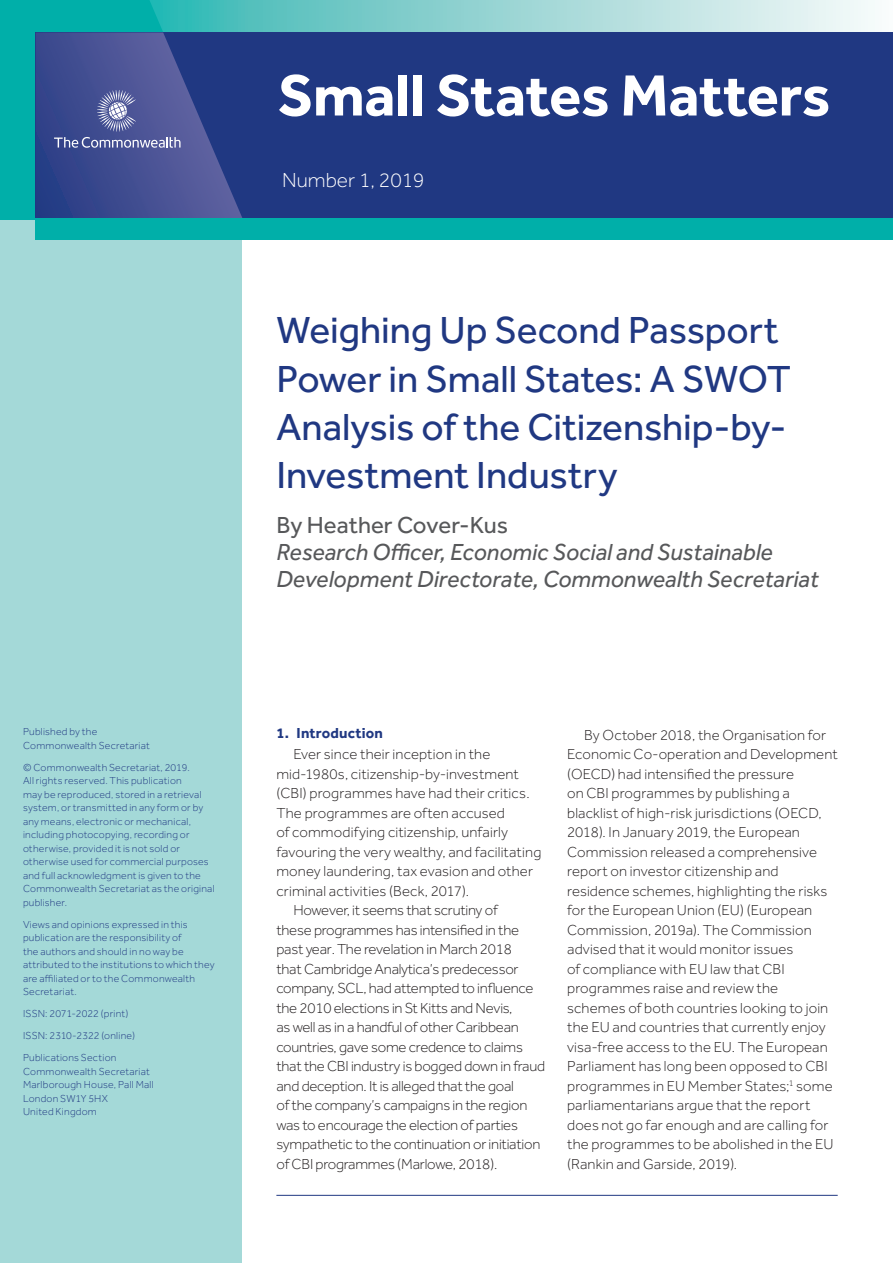
<style>
.page{position:relative;width:893px;height:1263px;background:#fff}
.page>*{position:absolute;margin:0;border:0;box-sizing:border-box;transform-origin:0 0}
.t1{font:700 60px "Effra";letter-spacing:-.01em;color:#fff}
.t2{font:39px/48px "Effra";letter-spacing:-.005em;color:#203882}
.t3{font:italic 24px/27px "Effra";color:#57585a}
.t4{font:24px "Effra";color:#57585a}
.t5{font:300 21px "Effra";color:#fff}
.t6{font:300 15px/19.5px "Effra";color:#231f20}
.t7{font:700 15px "Effra";letter-spacing:.01em;color:#203882}
.t8{font:300 10.5px/13.5px "Effra";letter-spacing:.02em;color:#203882}
</style>
<div class="page">
<div style="left:0;top:219px;width:241px;height:1044px;background:#a4d9d8"></div>
<svg style="left:243px;top:0;width:632px;height:32px;background:#a5dad9"></svg>
<svg style="left:0;top:0;width:243px;height:220px;background:#0ab1ab"></svg>
<div style="left:36px;top:32px;width:857px;height:188px;background:#203882"></div>
<div style="left:36px;top:219px;width:857px;height:21px;background:#00afa9"></div>
<hr style="left:276px;top:1195px;width:562px;height:1px;background:#203882">
<svg style="left:36px;top:32px;width:207px;height:187px"></svg>
<p class="t8" style="left:23px;top:725px;width:128px">Published by the<br>Commonwealth Secretariat</p>
<p class="t8" style="left:23px;top:760px;width:193px">© Commonwealth Secretariat, 2019.<br>All rights reserved. This publication<br>may be reproduced, stored in a retrieval system, or transmitted in any form or by any means, electronic or mechanical, including photocopying, recording or otherwise, provided it is not sold or otherwise used for commercial purposes and full acknowledgment is given to the Commonwealth Secretariat as the original publisher.</p>
<p class="t8" style="left:23px;top:917px;width:193px">Views and opinions expressed in this publication are the responsibility of<br>the authors and should in no way be attributed to the institutions to which they are affiliated or to the Commonwealth Secretariat.</p>
<p class="t8" style="left:23px;top:1003px;width:113px;line-height:22px">ISSN: 2071-2022 (print)<br>ISSN: 2310-2322 (online)<br>Publications Section</p>
<p class="t8" style="left:23px;top:1064px;width:132px">Commonwealth Secretariat<br>Marlborough House, Pall Mall<br>London SW1Y 5HX<br>United Kingdom</p>
<h1 class="t1" style="left:278px;top:59px;width:554px">Small States Matters</h1>
<h3 class="t5" style="left:282px;top:168px;width:144px">Number 1, 2019</h3>
<h2 class="t2" style="left:276px;top:306px;width:516px">Weighing Up Second Passport<br>Power in Small States: A SWOT<br>Analysis of the Citizenship-by-<br>Investment Industry</h2>
<h3 class="t4" style="left:276px;top:510px;width:233px">By Heather Cover-Kus</h3>
<h3 class="t3" style="left:276px;top:538px;width:544px">Research Officer, Economic Social and Sustainable<br>Development Directorate, Commonwealth Secretariat</h3>
<p class="t7" style="left:276px;top:724px;width:108px">1. Introduction</p>
<p class="t6" style="left:293px;top:744px;width:199px">Ever since their inception in the</p>
<p class="t6" style="left:276px;top:764px;width:244px">mid-1980s, citizenship-by-investment</p>
<p class="t6" style="left:276px;top:783px;width:255px">(CBI) programmes have had their critics.</p>
<p class="t6" style="left:276px;top:803px;width:230px">The programmes are often accused</p>
<p class="t6" style="left:276px;top:822px;width:233px">of commodifying citizenship, unfairly</p>
<p class="t6" style="left:276px;top:842px;width:266px">favouring the very wealthy, and facilitating</p>
<p class="t6" style="left:276px;top:861px;width:258px">money laundering, tax evasion and other</p>
<p class="t6" style="left:276px;top:881px;width:194px">criminal activities (Beck, 2017).</p>
<p class="t6" style="left:293px;top:900px;width:206px">However, it seems that scrutiny of</p>
<p class="t6" style="left:276px;top:920px;width:244px">these programmes has intensified in the</p>
<p class="t6" style="left:276px;top:939px;width:237px">past year. The revelation in March 2018</p>
<p class="t6" style="left:276px;top:959px;width:244px">that Cambridge Analytica’s predecessor</p>
<p class="t6" style="left:276px;top:978px;width:258px">company, SCL, had attempted to influence</p>
<p class="t6" style="left:276px;top:998px;width:238px">the 2010 elections in St Kitts and Nevis,</p>
<p class="t6" style="left:276px;top:1017px;width:244px">as well as in a handful of other Caribbean</p>
<p class="t6" style="left:276px;top:1037px;width:248px">countries, gave some credence to claims</p>
<p class="t6" style="left:276px;top:1056px;width:270px">that the CBI industry is bogged down in fraud</p>
<p class="t6" style="left:276px;top:1076px;width:239px">and deception. It is alleged that the goal</p>
<p class="t6" style="left:276px;top:1095px;width:252px">of the company’s campaigns in the region</p>
<p class="t6" style="left:276px;top:1115px;width:243px">was to encourage the election of parties</p>
<p class="t6" style="left:276px;top:1134px;width:265px">sympathetic to the continuation or initiation</p>
<p class="t6" style="left:276px;top:1154px;width:223px">of CBI programmes (Marlowe, 2018).</p>
<p class="t6" style="left:567px;top:725px;width:272px;text-indent:17px">By October 2018, the Organisation for Economic Co-operation and Development (OECD) had intensified the pressure<br>on CBI programmes by publishing a blacklist of high-risk jurisdictions (OECD, 2018). In January 2019, the European Commission released a comprehensive report on investor citizenship and residence schemes, highlighting the risks for the European Union (EU) (European Commission, 2019a). The Commission advised that it would monitor issues<br>of compliance with EU law that CBI programmes raise and review the schemes of both countries looking to join the EU and countries that currently enjoy visa-free access to the EU. The European Parliament has long been opposed to CBI programmes in EU Member States;<sup>1</sup> some parliamentarians argue that the report does not go far enough and are calling for the programmes to be abolished in the EU (Rankin and Garside, 2019).</p>
</div>
